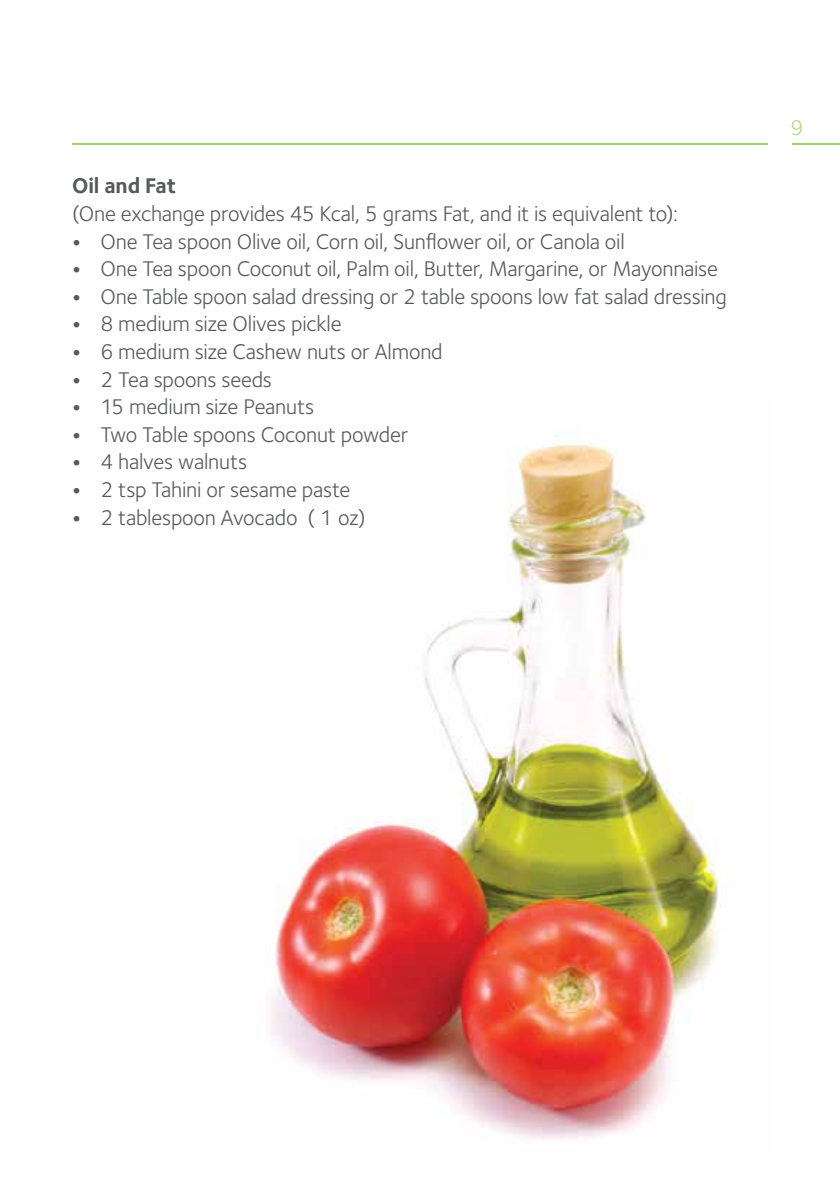
<style>
.page{position:relative;width:840px;height:1191px;background:#fff}
.page>*{position:absolute;margin:0;border:0;box-sizing:border-box;transform-origin:0 0}
.t1{font:22px "Foundry Sterling";letter-spacing:-.01em;color:#58595b}
.t2{font:700 22px "Foundry Sterling";color:#58595b}
.t3{font:22px "Foundry Sterling";color:#b3d885}
.s1{font-weight:800}
</style>
<div class="page">
<hr style="left:72px;top:143px;width:695px;height:2px;background:#a0cf67">
<hr style="left:791px;top:143px;width:48px;height:2px;background:#a0cf67">
<img style="left:271px;top:442px;width:450px;height:697px">
<p class="t2" style="left:72px;top:173px;width:106px">Oil and Fat</p>
<p class="t1" style="left:72px;top:198px;width:607px">(One exchange provides 45 Kcal, 5 grams Fat, and it is equivalent to):</p>
<p class="t1" style="left:72px;top:226px;width:554px"><span class="s1">•</span> One Tea spoon Olive oil, Corn oil, Sunflower oil, or Canola oil</p>
<p class="t1" style="left:72px;top:253px;width:647px"><span class="s1">•</span> One Tea spoon Coconut oil, Palm oil, Butter, Margarine, or Mayonnaise</p>
<p class="t1" style="left:72px;top:281px;width:656px"><span class="s1">•</span> One Table spoon salad dressing or 2 table spoons low fat salad dressing</p>
<p class="t1" style="left:72px;top:308px;width:271px"><span class="s1">•</span> 8 medium size Olives pickle</p>
<p class="t1" style="left:72px;top:336px;width:372px"><span class="s1">•</span> 6 medium size Cashew nuts or Almond</p>
<p class="t1" style="left:72px;top:364px;width:201px"><span class="s1">•</span> 2 Tea spoons seeds</p>
<p class="t1" style="left:72px;top:391px;width:244px"><span class="s1">•</span> 15 medium size Peanuts</p>
<p class="t1" style="left:72px;top:419px;width:338px"><span class="s1">•</span> Two Table spoons Coconut powder</p>
<p class="t1" style="left:72px;top:446px;width:177px"><span class="s1">•</span> 4 halves walnuts</p>
<p class="t1" style="left:72px;top:474px;width:279px"><span class="s1">•</span> 2 tsp Tahini or sesame paste</p>
<p class="t1" style="left:72px;top:502px;width:295px"><span class="s1">•</span> 2 tablespoon Avocado ( 1 oz)</p>
<p class="t3" style="left:790px;top:112px;width:15px">9</p>
</div>
